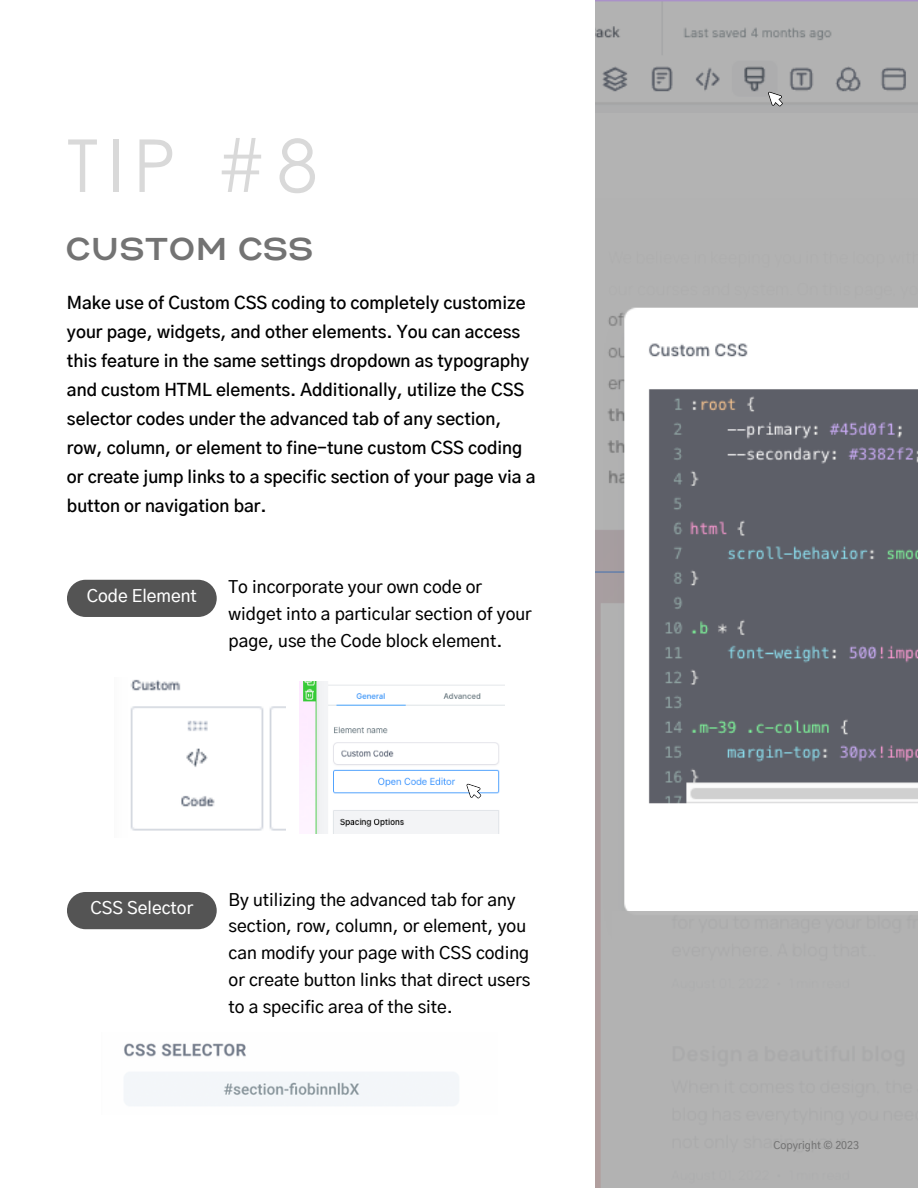
<style>
.page{position:relative;width:918px;height:1188px;background:#fff}
.page>*{position:absolute;margin:0;border:0;box-sizing:border-box;transform-origin:0 0}
.t1{font:73.05px "Century Gothic";color:#d9d9d9}
.t2{font:700 31.5px "Gabriel Sans";letter-spacing:.06em;color:#737373}
.t3{font:600 17.25px/29.1px "Gothic A1";color:#000}
.t4{font:500 17.25px/26.8px "Gothic A1";color:#000}
.t5{font:500 17.25px "Gothic A1";color:#fff}
.t6{font:500 10.5px "Gothic A1";color:#737373}
</style>
<div class="page">
<img style="left:124px;top:1043px;width:335px;height:63px">
<img style="left:596px;top:0;width:322px;height:1188px">
<div style="left:596px;top:198px;width:322px;height:107px;background:#b3b3b3"></div>
<div style="left:612px;top:912px;width:306px;height:276px;background:#b3b3b3"></div>
<div style="left:596px;top:113px;width:322px;height:85px;background:#b3b3b3"></div>
<svg style="left:768px;top:92px;width:15px;height:14px"></svg>
<div style="left:67px;top:892px;width:150px;height:37px;background:#545454;border-radius:19px"></div>
<div style="left:67px;top:580px;width:150px;height:37px;background:#545454;border-radius:19px"></div>
<img style="left:130px;top:679px;width:155px;height:152px">
<img style="left:299px;top:682px;width:205px;height:151px">
<svg style="left:467px;top:784px;width:14px;height:14px"></svg>
<p class="t1" style="left:67px;top:119px;width:252px">TIP #8</p>
<p class="t2" style="left:67px;top:235px;width:248px">CUSTOM CSS</p>
<p class="t3" style="left:67px;top:289px;width:470px">Make use of Custom CSS coding to completely customize your page, widgets, and other elements. You can access this feature in the same settings dropdown as typography and custom HTML elements. Additionally, utilize the CSS selector codes under the advanced tab of any section, row, column, or element to fine-tune custom CSS coding or create jump links to a specific section of your page via a button or navigation bar.</p>
<p class="t5" style="left:87px;top:588px;width:112px">Code Element</p>
<p class="t4" style="left:229px;top:575px;width:305px">To incorporate your own code or widget into a particular section of your page, use the Code block element.</p>
<p class="t5" style="left:90px;top:901px;width:104px">CSS Selector</p>
<p class="t4" style="left:229px;top:887px;width:303px">By utilizing the advanced tab for any section, row, column, or element, you can modify your page with CSS coding or create button links that direct users to a specific area of the site.</p>
<p class="t6" style="left:774px;top:1141px;width:87px">Copyright © 2023</p>
</div>
